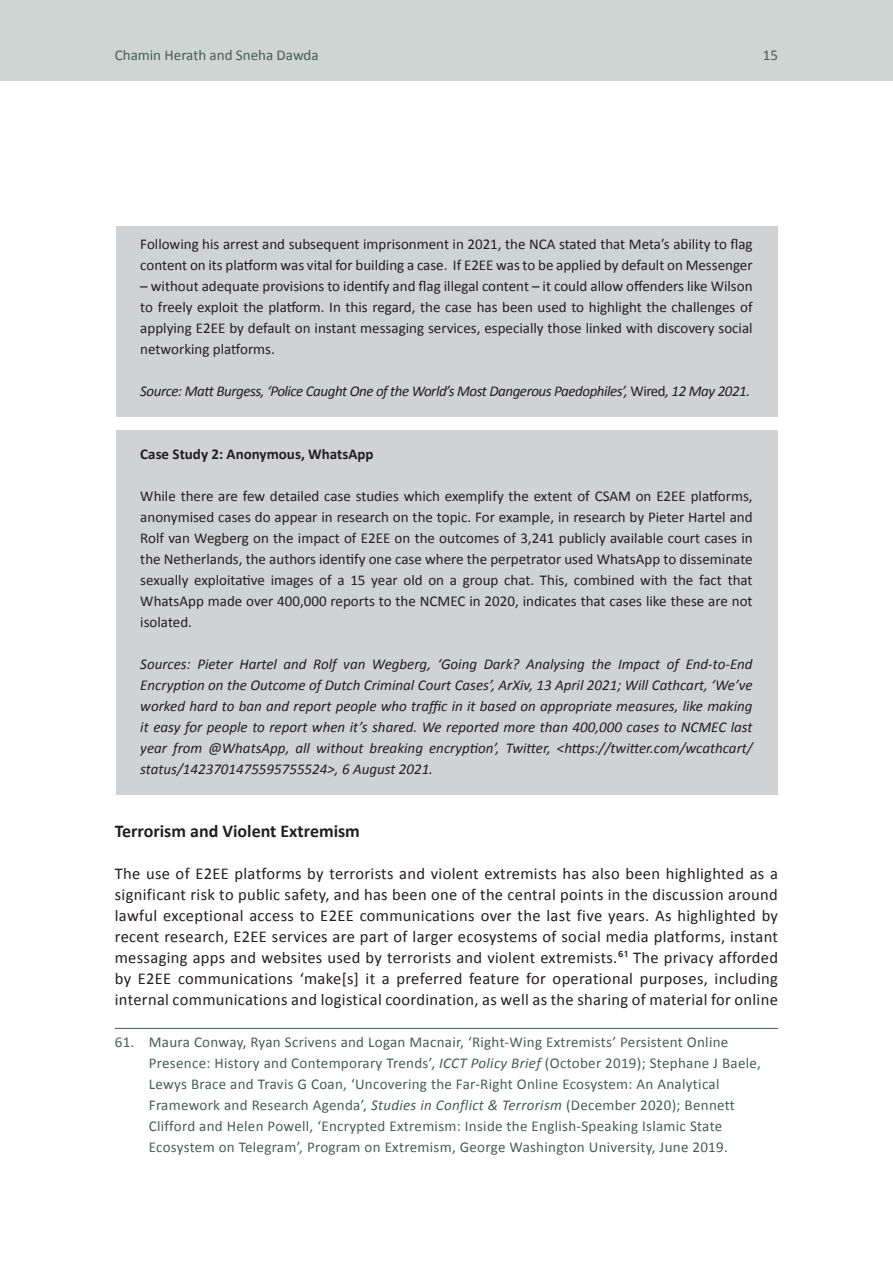
<style>
.page{position:relative;width:893px;height:1263px;background:#fff}
.page>*{position:absolute;margin:0;border:0;box-sizing:border-box;transform-origin:0 0}
.Heading_2{font:700 18px "Calibri";color:#231f20}
.t1{font:16.5px/21px "Calibri";letter-spacing:.02em;color:#231f20;text-align:justify}
.Text_box_text_shadin{font:15px/21px "Calibri";color:#231f20;text-align:justify}
.Text_box_text_shadin-2{font:italic 15px/21px "Calibri";letter-spacing:-.03em;color:#231f20;text-align:justify}
.Footnote_text{font:15px/21px "Calibri";letter-spacing:.02em;color:#495c56}
.t2{font:700 15px "Calibri";color:#231f20}
.Footnote_text-2{font:15px "Calibri";color:#495c56}
.s1{font-style:normal}
.s2{font-style:italic}
</style>
<div class="page">
<div style="left:0;top:0;width:893px;height:81px;background:#cfd5d3"></div>
<div style="left:116px;top:226px;width:661px;height:148px;background:#d1d2d4"></div>
<div style="left:116px;top:367px;width:661px;height:49px;background:#d1d2d4"></div>
<div style="left:116px;top:431px;width:661px;height:49px;background:#d1d2d4"></div>
<div style="left:116px;top:472px;width:661px;height:175px;background:#d1d2d4"></div>
<div style="left:116px;top:640px;width:661px;height:155px;background:#d1d2d4"></div>
<hr style="left:115px;top:1028px;width:663px;height:1px;background:#495c56">
<p class="Footnote_text-2" style="left:115px;top:44px;width:205px">Chamin Herath and Sneha Dawda</p>
<p class="Footnote_text" style="left:763px;top:44px;width:17px">15</p>
<p class="Text_box_text_shadin" style="left:140px;top:233px;width:614px">Following his arrest and subsequent imprisonment in 2021, the NCA stated that Meta’s ability to flag content on its platform was vital for building a case. If E2EE was to be applied by default on Messenger</p>
<p class="Text_box_text_shadin" style="left:140px;top:275px;width:614px">– without adequate provisions to identify and flag illegal content – it could allow offenders like Wilson to freely exploit the platform. In this regard, the case has been used to highlight the challenges of applying E2EE by default on instant messaging services, especially those linked with discovery social networking platforms.</p>
<p class="Text_box_text_shadin-2" style="left:140px;top:379px;width:611px">Source: Matt Burgess, ‘Police Caught One of the World’s Most Dangerous Paedophiles’, <span class="s1">Wired</span>, 12 May 2021.</p>
<p class="t2" style="left:140px;top:443px;width:235px">Case Study 2: Anonymous, WhatsApp</p>
<p class="Text_box_text_shadin" style="left:140px;top:485px;width:614px">While there are few detailed case studies which exemplify the extent of CSAM on E2EE platforms, anonymised cases do appear in research on the topic. For example, in research by Pieter Hartel and Rolf van Wegberg on the impact of E2EE on the outcomes of 3,241 publicly available court cases in the Netherlands, the authors identify one case where the perpetrator used WhatsApp to disseminate sexually exploitative images of a 15 year old on a group chat. This, combined with the fact that WhatsApp made over 400,000 reports to the NCMEC in 2020, indicates that cases like these are not isolated.</p>
<p class="Text_box_text_shadin-2" style="left:140px;top:652px;width:614px">Sources: Pieter Hartel and Rolf van Wegberg, ‘Going Dark? Analysing the Impact of End-to-End Encryption on the Outcome of Dutch Criminal Court Cases’, ArXiv, 13 April 2021; Will Cathcart, ‘We’ve worked hard to ban and report people who traffic in it based on appropriate measures, like making it easy for people to report when it’s shared. We reported more than 400,000 cases to NCMEC last year from @WhatsApp, all without breaking encryption’, Twitter, &lt;https://twitter.com/wcathcart/ status/1423701475595755524&gt;, 6 August 2021.</p>
<p class="Heading_2" style="left:115px;top:818px;width:247px">Terrorism and Violent Extremism</p>
<p class="t1" style="left:115px;top:862px;width:665px">The use of E2EE platforms by terrorists and violent extremists has also been highlighted as a significant risk to public safety, and has been one of the central points in the discussion around lawful exceptional access to E2EE communications over the last five years. As highlighted by recent research, E2EE services are part of larger ecosystems of social media platforms, instant messaging apps and websites used by terrorists and violent extremists.61 The privacy afforded by E2EE communications ‘make[s] it a preferred feature for operational purposes, including internal communications and logistical coordination, as well as the sharing of material for online</p>
<p class="Footnote_text" style="left:149px;top:1031px;width:614px;text-indent:-34px">61. Maura Conway, Ryan Scrivens and Logan Macnair, ‘Right-Wing Extremists’ Persistent Online Presence: History and Contemporary Trends’, <span class="s2">ICCT Policy Brief</span> (October 2019); Stephane J Baele, Lewys Brace and Travis G Coan, ‘Uncovering the Far-Right Online Ecosystem: An Analytical Framework and Research Agenda’, <span class="s2">Studies in Conflict &amp; Terrorism</span> (December 2020); Bennett Clifford and Helen Powell, ‘Encrypted Extremism: Inside the English-Speaking Islamic State Ecosystem on Telegram’, Program on Extremism, George Washington University, June 2019.</p>
</div>
